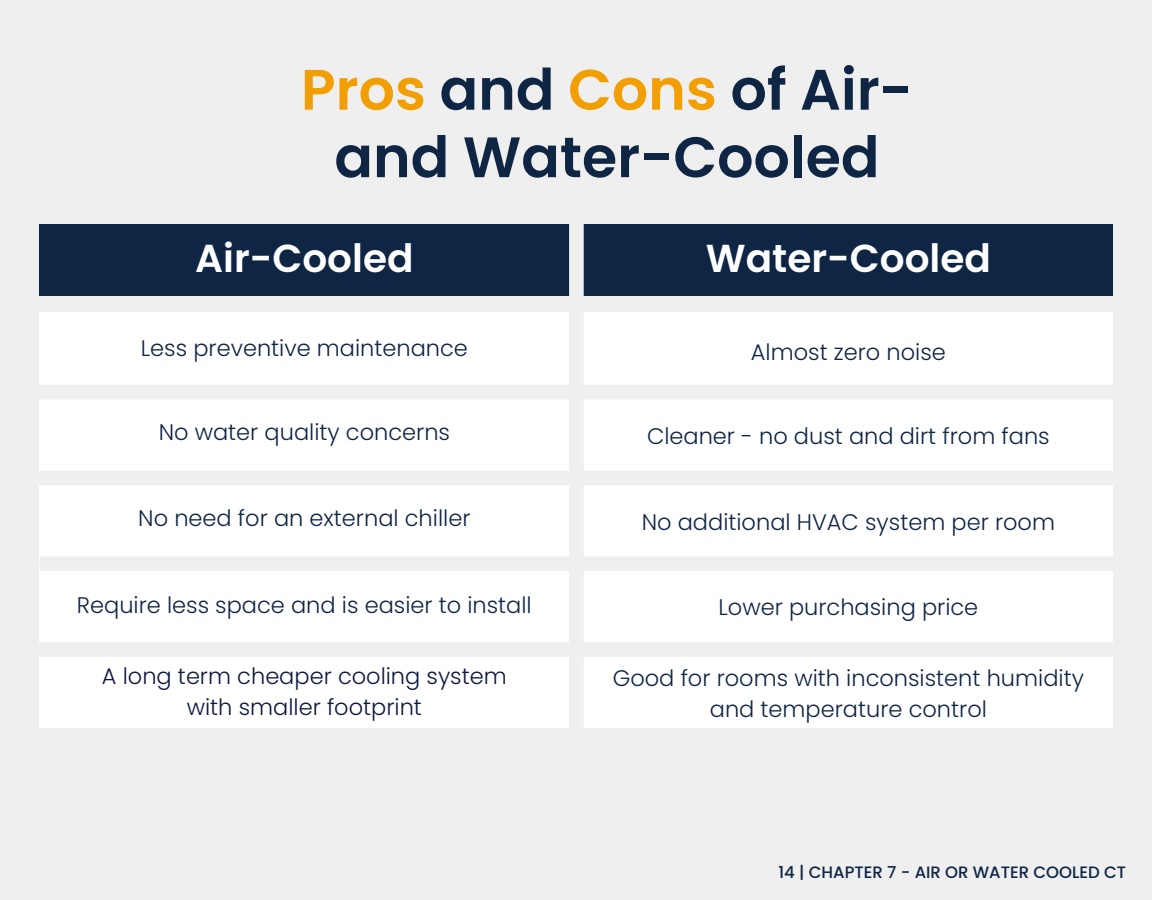
<style>
.page{position:relative;width:1152px;height:900px;background:#efefef}
.page>*{position:absolute;margin:0;border:0;box-sizing:border-box;transform-origin:0 0}
.t1{font:600 57px/67.5px "Poppins";color:#0f2544;text-align:center}
.t2{font:600 39px "Poppins";color:#fff}
.t3{font:300 22.5px/31.5px "Poppins";color:#0f2544;text-align:center}
.t4{font:300 22.5px "Poppins";color:#0f193e}
.t5{font:500 16.5px "Poppins";color:#0f2544}
.s1{color:#f29f05}
</style>
<div class="page">
<div style="left:40px;top:225px;width:1073px;height:71px;background:#0f2544"></div>
<div style="left:40px;top:312px;width:1073px;height:416px;background:#fff"></div>
<div style="left:0;top:385px;width:1122px;height:14px;background:#efefef"></div>
<div style="left:3px;top:471px;width:1147px;height:14px;background:#efefef"></div>
<div style="left:30px;top:642px;width:1122px;height:15px;background:#efefef"></div>
<div style="left:40px;top:556px;width:1073px;height:15px;background:#efefef"></div>
<div style="left:569px;top:216px;width:15px;height:519px;background:#efefef"></div>
<p class="t1" style="left:301px;top:56px;width:614px"><span class="s1">Pros</span> and <span class="s1">Cons</span> of Air&shy;and Water-Cooled</p>
<p class="t2" style="left:195px;top:231px;width:220px">Air-Cooled</p>
<p class="t2" style="left:706px;top:231px;width:287px">Water-Cooled</p>
<p class="t3" style="left:141px;top:332px;width:329px">Less preventive maintenance</p>
<p class="t3" style="left:751px;top:336px;width:196px">Almost zero noise</p>
<p class="t3" style="left:159px;top:416px;width:293px">No water quality concerns</p>
<p class="t3" style="left:647px;top:420px;width:404px">Cleaner - no dust and dirt from fans</p>
<p class="t3" style="left:138px;top:503px;width:334px">No need for an external chiller</p>
<p class="t3" style="left:642px;top:506px;width:415px">No additional HVAC system per room</p>
<p class="t3" style="left:77px;top:589px;width:456px">Require less space and is easier to install</p>
<p class="t3" style="left:718px;top:591px;width:261px">Lower purchasing price</p>
<p class="t4" style="left:102px;top:660px;width:406px">A long term cheaper cooling system</p>
<p class="t4" style="left:187px;top:692px;width:237px">with smaller footprint</p>
<p class="t3" style="left:613px;top:662px;width:473px">Good for rooms with inconsistent humidity and temperature control</p>
<p class="t5" style="left:779px;top:861px;width:349px">14 | CHAPTER 7 - AIR OR WATER COOLED CT</p>
</div>
